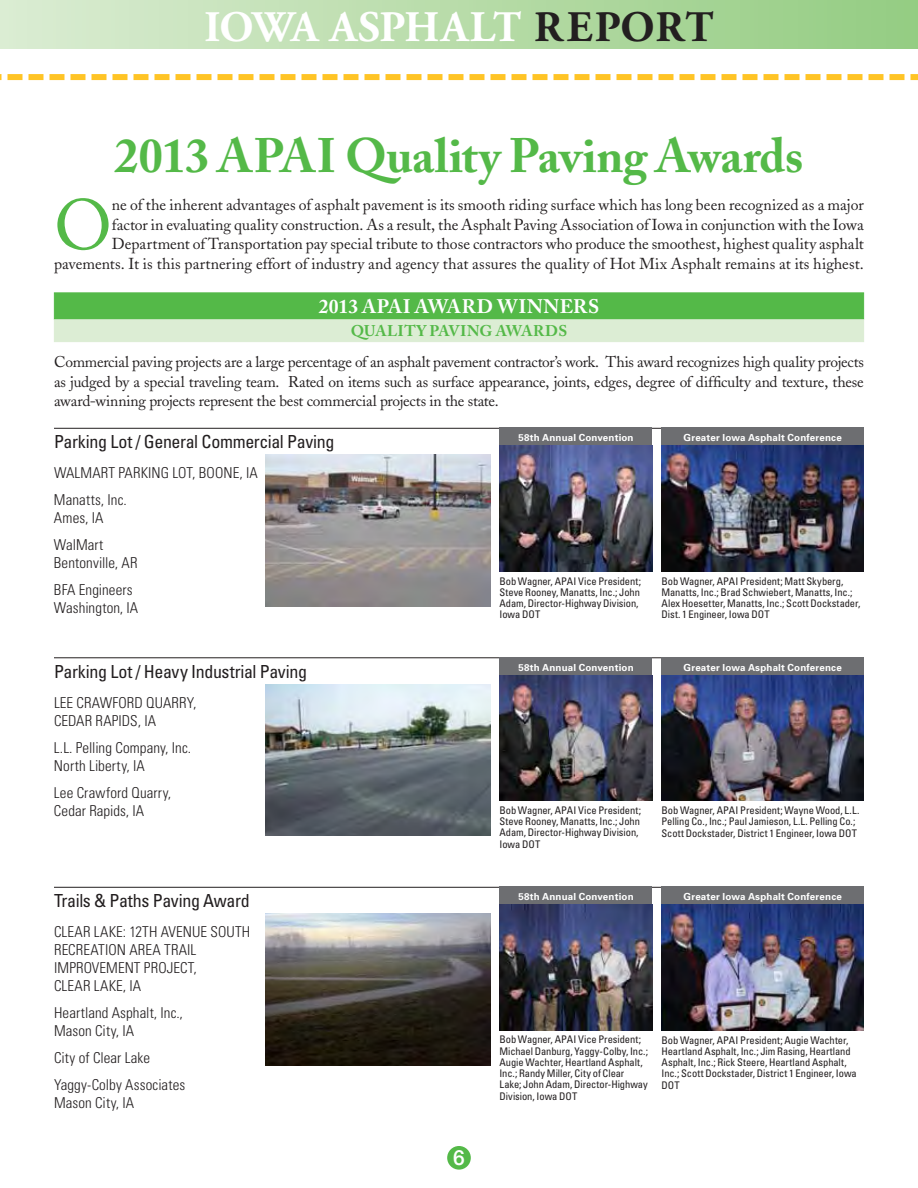
<style>
.page{position:relative;width:918px;height:1188px;background:#fff}
.page>*{position:absolute;margin:0;border:0;box-sizing:border-box;transform-origin:0 0}
.t1{font:70.65px "Adobe Caslon";color:#54b948}
.t2{font:700 48px "Adobe Caslon";letter-spacing:-.01em;color:#54b948}
.t3{font:700 43.5px "Adobe Garamond";letter-spacing:.005em;color:#fff}
.t4{font:500 21px "Helvetica Neue";color:#fff}
.t5{font:19.5px "Adobe Caslon Pro Bold SC850";letter-spacing:.025em;color:#fff}
.t6{font:condensed 18px "Univers";letter-spacing:-.025em;color:#231f20}
.t7{font:15.75px/19.5px "Adobe Caslon";color:#231f20;text-align:right}
.t8{font:15.45px/19.5px "Adobe Caslon";letter-spacing:-.015em;color:#231f20;text-align:justify}
.t9{font:15.45px "Adobe Caslon Pro Bold SC850";letter-spacing:.01em;color:#54b948}
.t10{font:300 condensed 15px/27px "Univers";letter-spacing:.005em;color:#231f20}
.t11{font:condensed 10.5px/11.2px "Univers";letter-spacing:-.005em;color:#231f20}
.t12{font:700 9.75px "Univers";letter-spacing:.02em;color:#fff}
.s1{color:#231f20}
</style>
<div class="page">
<svg style="left:0;top:74px;width:918px;height:6px"></svg>
<div style="left:0;top:0;width:918px;height:49px;background:linear-gradient(to right,#dbecd2,#94cc81)"></div>
<div style="left:447px;top:1146px;width:24px;height:24px;background:#54b948;border-radius:50%"></div>
<hr style="left:54px;top:428px;width:810px;height:1px;background:#231f20">
<hr style="left:54px;top:657px;width:810px;height:1px;background:#231f20">
<hr style="left:54px;top:887px;width:810px;height:1px;background:#231f20">
<div style="left:54px;top:292px;width:810px;height:28px;background:#54b948;border:1px solid #54b948"></div>
<div style="left:54px;top:320px;width:810px;height:22px;background:#dcedd4"></div>
<img style="left:662px;top:446px;width:202px;height:126px">
<img style="left:662px;top:675px;width:202px;height:126px">
<img style="left:662px;top:904px;width:202px;height:126px">
<img style="left:500px;top:446px;width:152px;height:126px">
<img style="left:500px;top:675px;width:152px;height:126px">
<img style="left:500px;top:904px;width:152px;height:126px">
<img style="left:266px;top:454px;width:224px;height:152px">
<img style="left:265px;top:684px;width:225px;height:152px">
<img style="left:266px;top:914px;width:224px;height:151px">
<div style="left:500px;top:428px;width:152px;height:18px;background:#6d6e71"></div>
<div style="left:500px;top:657px;width:152px;height:18px;background:#6d6e71"></div>
<div style="left:500px;top:886px;width:152px;height:18px;background:#6d6e71"></div>
<div style="left:662px;top:428px;width:202px;height:18px;background:#6d6e71"></div>
<div style="left:662px;top:657px;width:202px;height:18px;background:#6d6e71"></div>
<div style="left:662px;top:886px;width:202px;height:18px;background:#6d6e71"></div>
<h3 class="t3" style="left:204px;top:3px;width:511px">IOWA ASPHALT <span class="s1">REPORT</span></h3>
<h2 class="t2" style="left:115px;top:127px;width:690px">2013 APAI Quality Paving Awards</h2>
<h1 class="t1" style="left:54px;top:184px;width:59px">O</h1>
<p class="t7" style="left:54px;top:195px;width:811px">ne of the inherent advantages of asphalt pavement is its smooth riding surface which has long been recognized as a major<br>factor in evaluating quality construction. As a result, the Asphalt Paving Association of Iowa in conjunction with the Iowa Department of Transportation pay special tribute to those contractors who produce the smoothest, highest quality asphalt pavements. It is this partnering effort of industry and agency that assures the quality of Hot Mix Asphalt remains at its highest.</p>
<h3 class="t5" style="left:319px;top:295px;width:282px">2013 APAI AWARD WINNERS</h3>
<h3 class="t9" style="left:351px;top:322px;width:218px">QUALITY PAVING AWARDS</h3>
<p class="t8" style="left:54px;top:353px;width:812px">Commercial paving projects are a large percentage of an asphalt pavement contractor’s work. This award recognizes high quality projects as judged by a special traveling team. Rated on items such as surface appearance, joints, edges, degree of difficulty and texture, these award-winning projects represent the best commercial projects in the state.</p>
<h3 class="t6" style="left:54px;top:430px;width:282px">Parking Lot / General Commercial Paving</h3>
<h3 class="t10" style="left:54px;top:459px;width:76px">Wal Mart Parking</h3>
<h3 class="t10" style="left:173px;top:459px;width:87px">Lot, Boone , IA</h3>
<h3 class="t10" style="left:54px;top:491px;width:74px;line-height:18px">Manatts, Inc.<br>Ames, IA</h3>
<h3 class="t10" style="left:54px;top:536px;width:85px;line-height:18px">WalMart<br>Bentonville, AR</h3>
<h3 class="t10" style="left:54px;top:581px;width:86px;line-height:18px">BFA Engineers<br>Washington, IA</h3>
<h3 class="t6" style="left:54px;top:660px;width:255px">Parking Lot / Heavy Industrial Paving</h3>
<h3 class="t10" style="left:54px;top:689px;width:33px">Lee Crawf</h3>
<h3 class="t10" style="left:118px;top:689px;width:49px">ord Quarr</h3>
<h3 class="t10" style="left:187px;top:689px;width:11px">y,</h3>
<h3 class="t10" style="left:54px;top:707px;width:10px">Cedar</h3>
<h3 class="t10" style="left:96px;top:707px;width:11px">Rapids</h3>
<h3 class="t10" style="left:54px;top:707px;width:139px;text-indent:84px">, IA<br>L.L. Pelling Company, Inc.</h3>
<h3 class="t10" style="left:54px;top:752px;width:119px">North Liberty, IA<br>Lee Crawford Quarry,</h3>
<h3 class="t10" style="left:54px;top:797px;width:92px">Cedar Rapids, IA</h3>
<h3 class="t6" style="left:54px;top:889px;width:197px">Trails &amp; Paths Paving Award</h3>
<h3 class="t10" style="left:54px;top:918px;width:10px">Clear</h3>
<h3 class="t10" style="left:94px;top:918px;width:11px">Lake</h3>
<h3 class="t10" style="left:123px;top:918px;width:117px">: 12th Aven ue South</h3>
<h3 class="t10" style="left:54px;top:936px;width:10px">Recreati</h3>
<h3 class="t10" style="left:108px;top:936px;width:33px">on Area</h3>
<h3 class="t10" style="left:164px;top:936px;width:10px">Trail</h3>
<h3 class="t10" style="left:54px;top:954px;width:48px">Improvement</h3>
<h3 class="t10" style="left:144px;top:954px;width:26px">Project</h3>
<h3 class="t10" style="left:194px;top:954px;width:5px">,</h3>
<h3 class="t10" style="left:54px;top:972px;width:10px">Clear</h3>
<h3 class="t10" style="left:94px;top:972px;width:11px">Lake</h3>
<h3 class="t10" style="left:54px;top:972px;width:130px;text-indent:69px">, IA<br>Heartland Asphalt, Inc.,</h3>
<h3 class="t10" style="left:54px;top:1017px;width:133px">Mason City, IA<br>City of Clear Lake<br>Yaggy-Colby Associates</h3>
<h3 class="t10" style="left:54px;top:1089px;width:82px">Mason City, IA</h3>
<p class="t12" style="left:518px;top:432px;width:117px">58th Annual Convention</p>
<p class="t12" style="left:684px;top:432px;width:160px">Greater Iowa Asphalt Conference</p>
<p class="t11" style="left:499px;top:575px;width:143px">Bob Wagner, APAI Vice President;<br>Steve Rooney, Manatts, Inc.; John<br>Adam, Director-Highway Division,<br>Iowa DOT</p>
<p class="t11" style="left:662px;top:575px;width:200px">Bob Wagner, APAI President; Matt Skyberg, Manatts, Inc.; Brad Schwiebert, Manatts, Inc.; Alex Hoesetter, Manatts, Inc.; Scott Dockstader, Dist. 1 Engineer, Iowa DOT</p>
<p class="t12" style="left:518px;top:661px;width:117px">58th Annual Convention</p>
<p class="t12" style="left:684px;top:661px;width:160px">Greater Iowa Asphalt Conference</p>
<p class="t11" style="left:499px;top:804px;width:143px">Bob Wagner, APAI Vice President;<br>Steve Rooney, Manatts, Inc.; John<br>Adam, Director-Highway Division,<br>Iowa DOT</p>
<p class="t11" style="left:662px;top:804px;width:199px">Bob Wagner, APAI President; Wayne Wood, L.L.<br>Pelling Co., Inc.; Paul Jamieson, L.L. Pelling Co.;<br>Scott Dockstader, District 1 Engineer, Iowa DOT</p>
<p class="t12" style="left:519px;top:891px;width:117px">58th Annual Convention</p>
<p class="t12" style="left:684px;top:891px;width:160px">Greater Iowa Asphalt Conference</p>
<h3 class="t4" style="left:453px;top:1145px;width:13px">6</h3>
<p class="t11" style="left:499px;top:1034px;width:150px">Bob Wagner, APAI Vice President;<br>Michael Danburg, Yaggy-Colby, Inc.;<br>Augie Wachter, Heartland Asphalt,<br>Inc.; Randy Miller, City of Clear<br>Lake; John Adam, Director-Highway<br>Division, Iowa DOT</p>
<p class="t11" style="left:662px;top:1034px;width:197px">Bob Wagner, APAI President; Augie Wachter, Heartland Asphalt, Inc.; Jim Rasing, Heartland Asphalt, Inc.; Rick Steere, Heartland Asphalt, Inc.; Scott Dockstader, District 1 Engineer, Iowa DOT</p>
</div>
